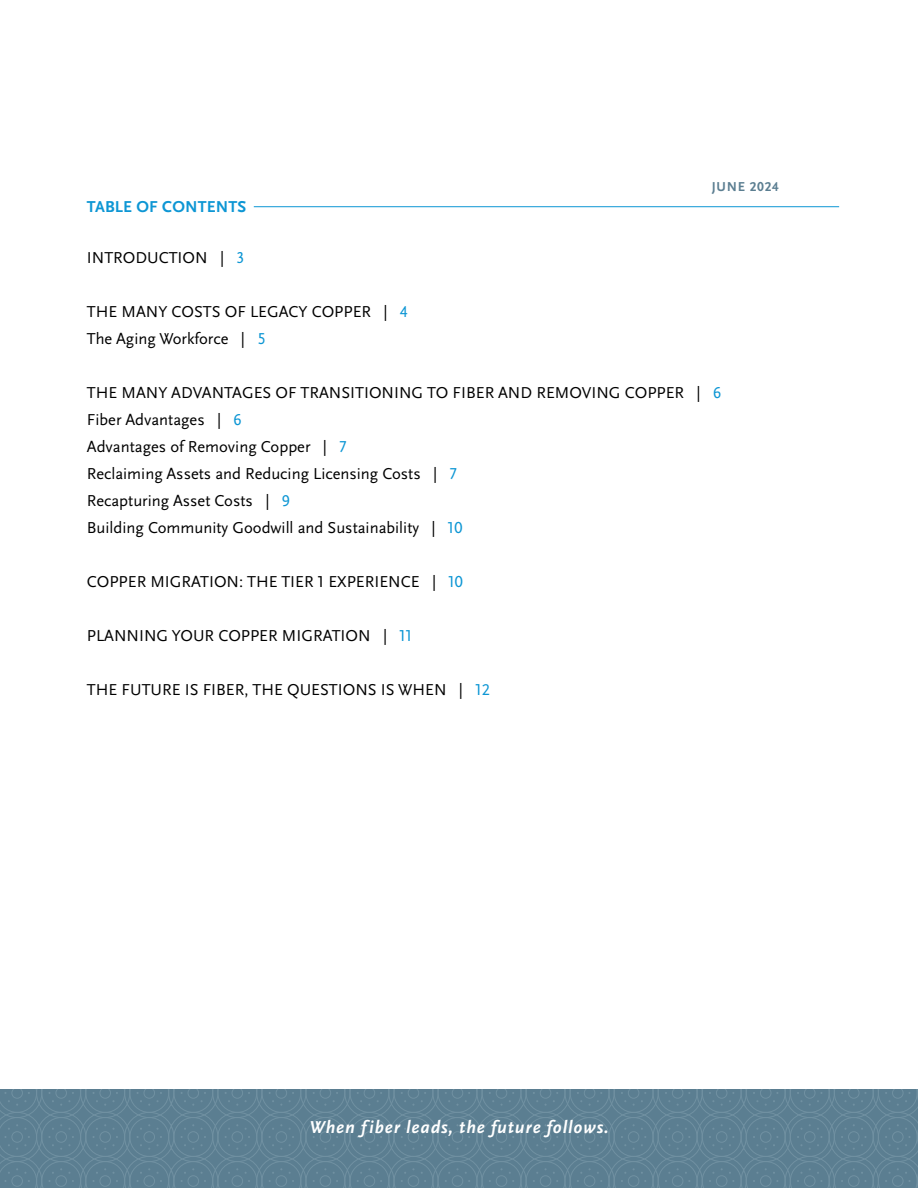
<style>
.page{position:relative;width:918px;height:1188px;background:#fff}
.page>*{position:absolute;margin:0;border:0;box-sizing:border-box;transform-origin:0 0}
.t1{font:italic 700 18px "Scala Sans Pro";letter-spacing:.05em;color:#fff}
.t2{font:16.5px/27px "Scala Sans Pro";color:#000}
.t3{font:700 16.5px "Scala Sans Pro";letter-spacing:.01em;color:#0d96d4}
.t4{font:700 13.5px "Scala Sans Pro";letter-spacing:.055em;color:#5b7e91}
.s1{color:#0d96d4}
</style>
<div class="page">
<svg style="left:0;top:1090px;width:918px;height:98px;background:#5e8093"></svg>
<hr style="left:254px;top:206px;width:585px;height:1px;background:#0d96d4">
<p class="t4" style="left:712px;top:179px;width:68px">JUNE 2024</p>
<p class="t3" style="left:87px;top:197px;width:161px">TABLE OF CONTENTS</p>
<p class="t2" style="left:87px;top:244px;width:159px">INTRODUCTION | <span class="s1">3</span></p>
<p class="t2" style="left:87px;top:298px;width:322px">THE MANY COSTS OF LEGACY COPPER | <span class="s1">4<br></span>The Aging Workforce | <span class="s1">5</span></p>
<p class="t2" style="left:87px;top:379px;width:636px">THE MANY ADVANTAGES OF TRANSITIONING TO FIBER AND REMOVING COPPER | <span class="s1">6<br></span>Fiber Advantages | <span class="s1">6<br></span>Advantages of Removing Copper | <span class="s1">7<br></span>Reclaiming Assets and Reducing Licensing Costs | <span class="s1">7<br></span>Recapturing Asset Costs | <span class="s1">9<br></span>Building Community Goodwill and Sustainability | <span class="s1">10</span></p>
<p class="t2" style="left:87px;top:568px;width:378px">COPPER MIGRATION: THE TIER 1 EXPERIENCE | <span class="s1">10</span></p>
<p class="t2" style="left:87px;top:622px;width:327px">PLANNING YOUR COPPER MIGRATION | <span class="s1">11</span></p>
<p class="t2" style="left:87px;top:676px;width:405px">THE FUTURE IS FIBER, THE QUESTIONS IS WHEN | <span class="s1">12</span></p>
<p class="t1" style="left:309px;top:1117px;width:301px">When fiber leads, the future follows.</p>
</div>
